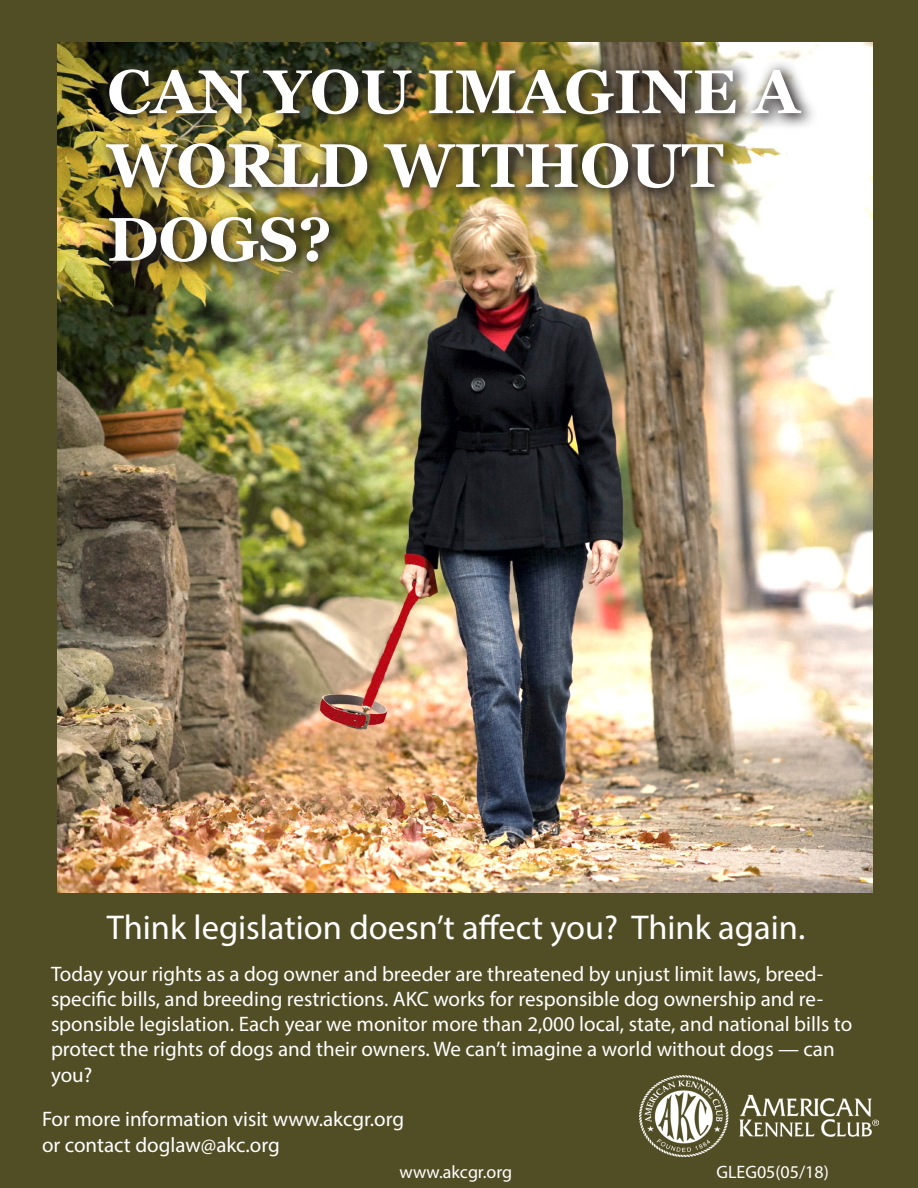
<style>
.page{position:relative;width:918px;height:1188px;background:#514e25}
.page>*{position:absolute;margin:0;border:0;box-sizing:border-box;transform-origin:0 0}
.t1{font:700 61.5px/73.8px "Georgia";color:#fff}
.t2{font:34.5px "Myriad Pro";color:#fff}
.t3{font:21px/25.2px "Myriad Pro";color:#fff}
.t4{font:18px "Myriad Pro";color:#fff}
</style>
<div class="page">
<img style="left:58px;top:42px;width:815px;height:851px">
<img style="left:95px;top:58px;width:724px;height:221px">
<img style="left:639px;top:1075px;width:240px;height:81px">
<p class="t1" style="left:107px;top:55px;width:694px">CAN YOU IMAGINE A<br>WORLD WITHOUT<br>DOGS?</p>
<p class="t2" style="left:107px;top:907px;width:700px">Think legislation doesn’t affect you? Think again.</p>
<p class="t3" style="left:51px;top:961px;width:803px">Today your rights as a dog owner and breeder are threatened by unjust limit laws, breed&shy;specific bills, and breeding restrictions. AKC works for responsible dog ownership and re&shy;sponsible legislation. Each year we monitor more than 2,000 local, state, and national bills to protect the rights of dogs and their owners. We can’t imagine a world without dogs — can you?</p>
<p class="t3" style="left:42px;top:1106px;width:364px">For more information visit www.akcgr.org or contact doglaw@akc.org</p>
<p class="t4" style="left:400px;top:1161px;width:114px">www.akcgr.org</p>
<p class="t4" style="left:716px;top:1161px;width:114px">GLEG05(05/18)</p>
</div>
